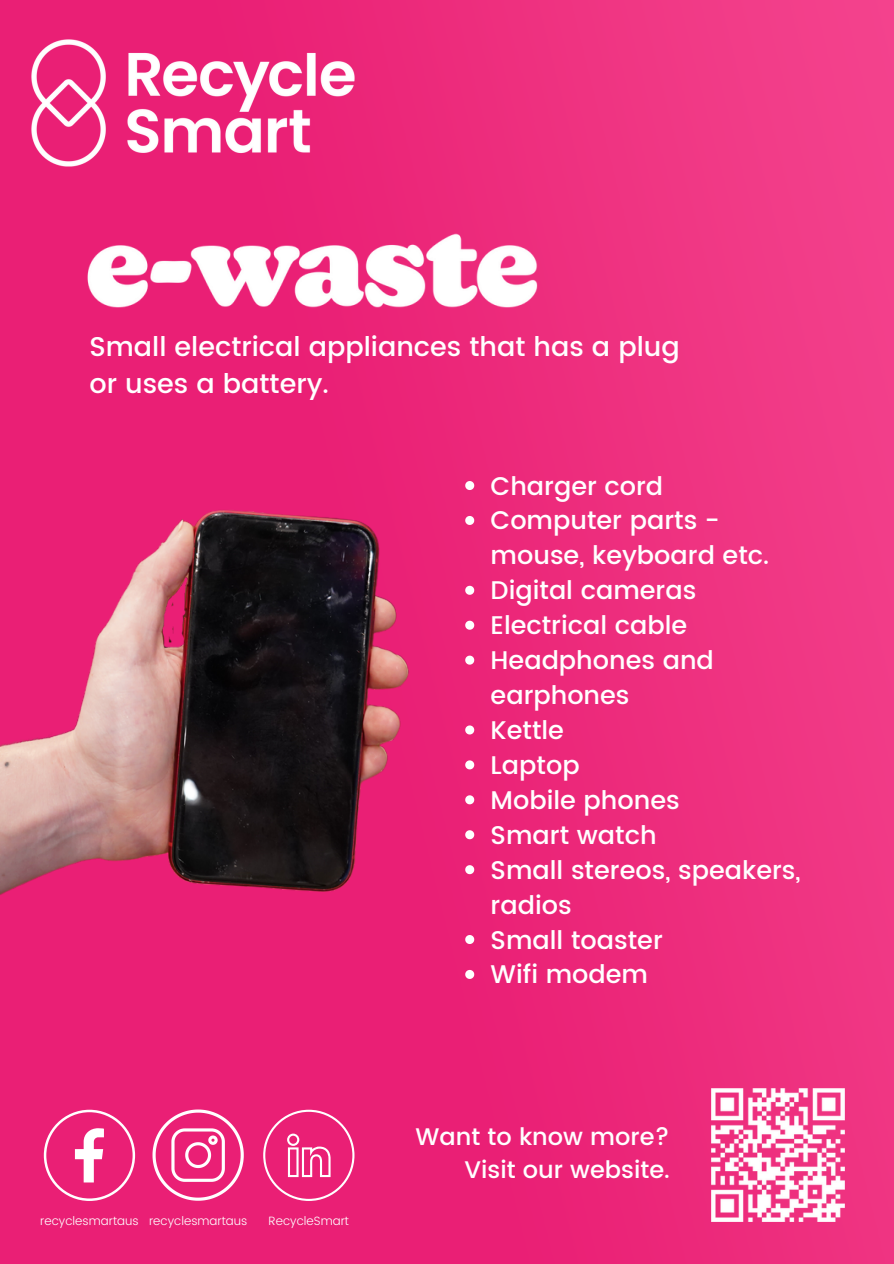
<style>
.page{position:relative;width:894px;height:1264px;background:#fff}
.page>*{position:absolute;margin:0;border:0;box-sizing:border-box;transform-origin:0 0}
.t1{font:500 27px/37.2px "Poppins";color:#fff}
.t2{font:500 25.5px/35px "Poppins";color:#fff}
.t3{font:500 24px "Poppins";color:#fff}
.t4{font:300 12px "Poppins";color:#fff}
</style>
<div class="page">
<img style="left:0;top:0;width:893px;height:1263px">
<img style="left:31px;top:39px;width:323px;height:128px">
<svg style="left:263px;top:1154px;width:91px;height:46px;background:#ed4089"></svg>
<svg style="left:152px;top:1154px;width:92px;height:46px;background:#ee4b90"></svg>
<svg style="left:44px;top:1154px;width:91px;height:46px;background:#ed458c"></svg>
<img style="left:54px;top:207px;width:529px;height:77px">
<img style="left:0;top:284px;width:878px;height:870px">
<svg style="left:465px;top:481px;width:9px;height:9px"></svg>
<svg style="left:465px;top:516px;width:9px;height:9px"></svg>
<svg style="left:465px;top:586px;width:9px;height:9px"></svg>
<svg style="left:465px;top:620px;width:9px;height:9px"></svg>
<svg style="left:465px;top:655px;width:9px;height:9px"></svg>
<svg style="left:465px;top:725px;width:9px;height:9px"></svg>
<svg style="left:465px;top:760px;width:9px;height:9px"></svg>
<svg style="left:465px;top:795px;width:9px;height:9px"></svg>
<svg style="left:465px;top:830px;width:9px;height:9px"></svg>
<svg style="left:465px;top:865px;width:9px;height:9px"></svg>
<svg style="left:465px;top:935px;width:9px;height:9px"></svg>
<svg style="left:465px;top:969px;width:9px;height:9px"></svg>
<img style="left:711px;top:1088px;width:133px;height:133px">
<p class="t1" style="left:89px;top:328px;width:591px">Small electrical appliances that has a plug or uses a battery.</p>
<p class="t2" style="left:490px;top:468px;width:174px">Charger cord</p>
<p class="t2" style="left:490px;top:503px;width:280px">Computer parts - mouse, keyboard etc.</p>
<p class="t2" style="left:490px;top:573px;width:207px">Digital cameras</p>
<p class="t2" style="left:490px;top:608px;width:198px">Electrical cable</p>
<p class="t2" style="left:490px;top:643px;width:225px">Headphones and earphones</p>
<p class="t2" style="left:490px;top:712px;width:75px">Kettle</p>
<p class="t2" style="left:490px;top:747px;width:90px">Laptop</p>
<p class="t2" style="left:490px;top:782px;width:190px">Mobile phones</p>
<p class="t2" style="left:490px;top:817px;width:167px">Smart watch</p>
<p class="t2" style="left:490px;top:852px;width:311px">Small stereos, speakers, radios</p>
<p class="t2" style="left:490px;top:922px;width:174px">Small toaster</p>
<p class="t2" style="left:490px;top:957px;width:159px">Wifi modem</p>
<p class="t4" style="left:40px;top:1213px;width:100px">recyclesmartaus</p>
<p class="t4" style="left:149px;top:1213px;width:100px">recyclesmartaus</p>
<p class="t4" style="left:268px;top:1213px;width:82px">RecycleSmart</p>
<p class="t3" style="left:415px;top:1122px;width:256px">Want to know more?</p>
<p class="t3" style="left:464px;top:1155px;width:207px">Visit our website.</p>
</div>
